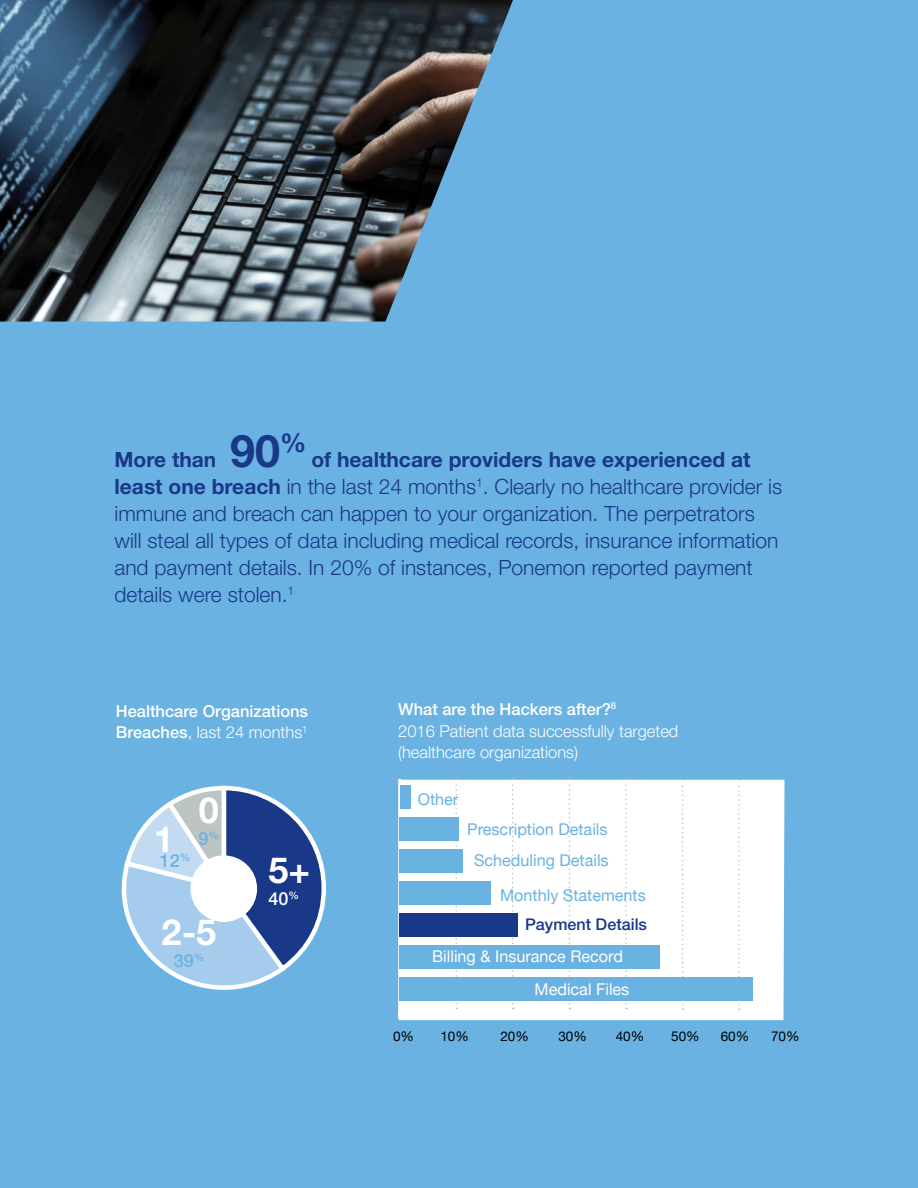
<style>
.page{position:relative;width:918px;height:1188px;background:#fff}
.page>*{position:absolute;margin:0;border:0;box-sizing:border-box;transform-origin:0 0}
.t1{font:700 36px "Helvetica Neue";color:#fff}
.t2{font:300 21px/27px "Helvetica Neue";color:#193888}
.t3{font:500 18px "Helvetica Neue";color:#6ab2e2}
.t4{font:500 18px "Helvetica Neue";color:#fff}
.t5{font:300 16.5px/21.6px "Helvetica Neue";color:#fff}
.t6{font:500 16.5px/21.6px "Helvetica Neue";color:#fff}
.t7{font:16.2px "Helvetica Neue";color:#6ab2e2}
.t8{font:16.2px/32.4px "Helvetica Neue";color:#fff}
.t9{font:500 16.2px "Helvetica Neue";color:#193888}
.t10{font:13.5px "Helvetica Neue";color:#000}
.s1{font-weight:700}
.s2{font-weight:700;font-size:45px}
.s3{font-weight:300}
.s4{font-weight:500}
</style>
<div class="page">
<div style="left:0;top:1px;width:918px;height:1187px;background:#6ab2e2"></div>
<svg style="left:121px;top:785px;width:205px;height:205px"></svg>
<img style="left:0;top:0;width:513px;height:322px">
<div style="left:190px;top:855px;width:67px;height:67px;background:#fff;border-radius:50%"></div>
<div style="left:399px;top:780px;width:385px;height:240px;background:#fff"></div>
<svg style="left:455px;top:778px;width:3px;height:240px"></svg>
<svg style="left:511px;top:778px;width:3px;height:240px"></svg>
<svg style="left:568px;top:778px;width:3px;height:240px"></svg>
<svg style="left:624px;top:778px;width:3px;height:240px"></svg>
<svg style="left:681px;top:779px;width:3px;height:239px"></svg>
<svg style="left:738px;top:779px;width:3px;height:239px"></svg>
<hr style="left:398px;top:779px;width:3px;height:239px;background:#fff">
<svg style="left:400px;top:904px;width:8px;height:2px"></svg>
<div style="left:400px;top:977px;width:353px;height:23px;background:#6ab2e2"></div>
<div style="left:400px;top:945px;width:260px;height:23px;background:#6ab2e2"></div>
<div style="left:400px;top:913px;width:118px;height:23px;background:#193888"></div>
<div style="left:400px;top:881px;width:91px;height:23px;background:#6ab2e2"></div>
<div style="left:400px;top:849px;width:63px;height:23px;background:#6ab2e2"></div>
<div style="left:400px;top:817px;width:59px;height:23px;background:#6ab2e2"></div>
<div style="left:400px;top:785px;width:11px;height:23px;background:#6ab2e2"></div>
<p class="t2" style="left:114px;top:446px;width:669px"><span class="s1">More than</span> <span class="s2">90</span><sup>%</sup> <span class="s1">of healthcare providers have experienced at least one breach</span> in the last 24 months<sup>1</sup>. Clearly no healthcare provider is immune and breach can happen to your organization. The perpetrators will steal all types of data including medical records, insurance information and payment details. In 20% of instances, Ponemon reported payment details were stolen.<sup>1</sup></p>
<p class="t6" style="left:116px;top:700px;width:194px">Healthcare Organizations<br>Breaches<span class="s3">, last 24 months</span><sup>1</sup></p>
<h1 class="t1" style="left:154px;top:816px;width:22px">1</h1>
<p class="t3" style="left:160px;top:850px;width:32px">12<sup>%</sup></p>
<h1 class="t1" style="left:199px;top:788px;width:22px">0</h1>
<p class="t3" style="left:198px;top:827px;width:22px">9<sup>%</sup></p>
<h1 class="t1" style="left:162px;top:910px;width:56px">2-5</h1>
<p class="t3" style="left:174px;top:950px;width:32px">39<sup>%</sup></p>
<h1 class="t1" style="left:268px;top:848px;width:43px">5+</h1>
<p class="t4" style="left:268px;top:888px;width:32px">40<sup>%</sup></p>
<p class="t5" style="left:398px;top:698px;width:282px"><span class="s4">What are the Hackers after?</span><sup>8<br></sup>2016 Patient data successfully targeted (healthcare organizations)</p>
<p class="t7" style="left:418px;top:787px;width:42px">Other</p>
<p class="t7" style="left:467px;top:817px;width:142px">Prescription Details</p>
<p class="t7" style="left:474px;top:849px;width:136px">Scheduling Details</p>
<p class="t7" style="left:500px;top:883px;width:147px">Monthly Statements</p>
<p class="t9" style="left:525px;top:914px;width:123px">Payment Details</p>
<p class="t8" style="left:535px;top:941px;width:96px;text-indent:-102px">Billing &amp; Insurance Record<br>Medical Files</p>
<p class="t10" style="left:393px;top:1026px;width:23px">0%</p>
<p class="t10" style="left:440px;top:1026px;width:30px">10%</p>
<p class="t10" style="left:500px;top:1026px;width:30px">20%</p>
<p class="t10" style="left:558px;top:1026px;width:30px">30%</p>
<p class="t10" style="left:616px;top:1026px;width:30px">40%</p>
<p class="t10" style="left:671px;top:1026px;width:30px">50%</p>
<p class="t10" style="left:721px;top:1026px;width:30px">60%</p>
<p class="t10" style="left:771px;top:1026px;width:30px">70%</p>
</div>
